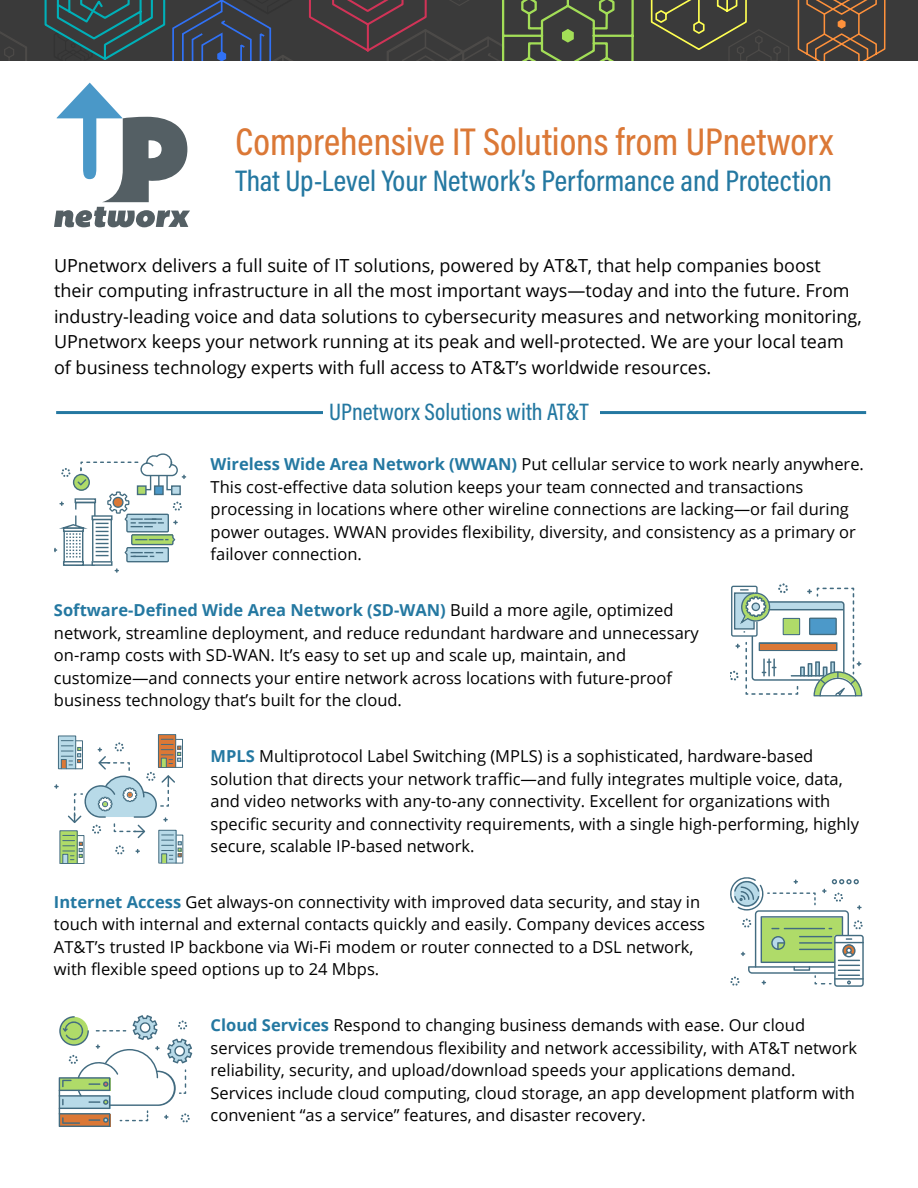
<style>
.page{position:relative;width:918px;height:1188px;background:#fff}
.page>*{position:absolute;margin:0;border:0;box-sizing:border-box;transform-origin:0 0}
.t1{font:500 39px "Acumin Pro Cond";color:#db7836}
.t2{font:500 30px "Acumin Pro Cond";color:#2478a1}
.t3{font:500 24px "Acumin Pro Cond";color:#2478a1}
.t4{font:18px/25.5px "Open Sans";color:#000}
.t5{font:16.5px/22.5px "Open Sans";color:#000}
.s1{font-weight:700;color:#2478a1}
</style>
<div class="page">
<hr style="left:56px;top:411px;width:810px;height:3px;background:#2478a1">
<div style="left:323px;top:397px;width:276px;height:34px;background:#fff"></div>
<div style="left:0;top:0;width:918px;height:60px;background:#3a3a3a"></div>
<svg style="left:0;top:32px;width:27px;height:28px"></svg>
<svg style="left:649px;top:0;width:237px;height:61px"></svg>
<svg style="left:44px;top:0;width:590px;height:60px"></svg>
<svg style="left:54px;top:83px;width:136px;height:144px"></svg>
<svg style="left:54px;top:453px;width:132px;height:120px"></svg>
<svg style="left:730px;top:583px;width:132px;height:113px"></svg>
<svg style="left:160px;top:736px;width:14px;height:3px"></svg>
<div style="left:158px;top:734px;width:18px;height:34px;border:1px solid #436c80"></div>
<div style="left:59px;top:736px;width:17px;height:33px;background:#b8dae8"></div>
<svg style="left:54px;top:739px;width:129px;height:125px"></svg>
<svg style="left:730px;top:877px;width:134px;height:110px"></svg>
<svg style="left:58px;top:1015px;width:134px;height:112px"></svg>
<h1 class="t1" style="left:235px;top:116px;width:599px">Comprehensive IT Solutions from UPnetworx</h1>
<h2 class="t2" style="left:235px;top:161px;width:598px">That Up-Level Your Network’s Performance and Protection</h2>
<p class="t4" style="left:54px;top:252px;width:809px">UPnetworx delivers a full suite of IT solutions, powered by AT&amp;T, that help companies boost their computing infrastructure in all the most important ways—today and into the future. From industry-leading voice and data solutions to cybersecurity measures and networking monitoring, UPnetworx keeps your network running at its peak and well-protected. We are your local team of business technology experts with full access to AT&amp;T’s worldwide resources.</p>
<h3 class="t3" style="left:329px;top:396px;width:261px">UPnetworx Solutions with AT&amp;T</h3>
<p class="t5" style="left:211px;top:453px;width:655px"><span class="s1">Wireless Wide Area Network (WWAN)</span> Put cellular service to work nearly anywhere.<br>This cost-effective data solution keeps your team connected and transactions processing in locations where other wireline connections are lacking—or fail during power outages. WWAN provides flexibility, diversity, and consistency as a primary or failover connection.</p>
<p class="t5" style="left:54px;top:599px;width:646px"><span class="s1">Software-Defined Wide Area Network (SD-WAN)</span> Build a more agile, optimized network, streamline deployment, and reduce redundant hardware and unnecessary on-ramp costs with SD-WAN. It’s easy to set up and scale up, maintain, and customize—and connects your entire network across locations with future-proof business technology that’s built for the cloud.</p>
<p class="t5" style="left:211px;top:744px;width:650px"><span class="s1">MPLS</span> Multiprotocol Label Switching (MPLS) is a sophisticated, hardware-based solution that directs your network traffic—and fully integrates multiple voice, data, and video networks with any-to-any connectivity. Excellent for organizations with specific security and connectivity requirements, with a single high-performing, highly secure, scalable IP-based network.</p>
<p class="t5" style="left:54px;top:890px;width:653px"><span class="s1">Internet Access</span> Get always-on connectivity with improved data security, and stay in touch with internal and external contacts quickly and easily. Company devices access AT&amp;T’s trusted IP backbone via Wi-Fi modem or router connected to a DSL network, with flexible speed options up to 24 Mbps.</p>
<p class="t5" style="left:211px;top:1014px;width:648px"><span class="s1">Cloud Services</span> Respond to changing business demands with ease. Our cloud services provide tremendous flexibility and network accessibility, with AT&amp;T network reliability, security, and upload/download speeds your applications demand.<br>Services include cloud computing, cloud storage, an app development platform with convenient “as a service” features, and disaster recovery.</p>
</div>
